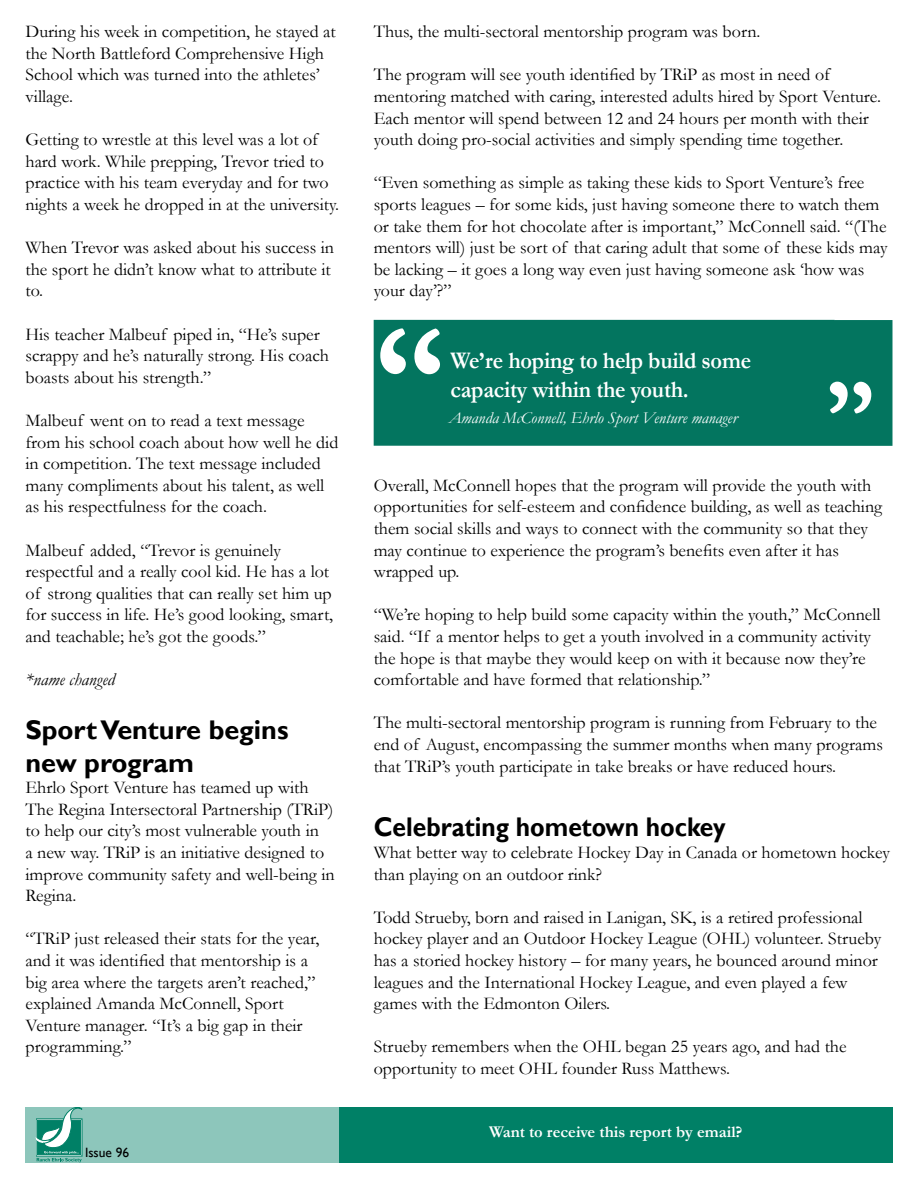
<style>
.page{position:relative;width:918px;height:1188px;background:#fff}
.page>*{position:absolute;margin:0;border:0;box-sizing:border-box;transform-origin:0 0}
.t1{font:700 27px/32.4px "Gill Sans";color:#000}
.t2{font:700 27px "Gill Sans";color:#000;scale:.91 1}
.t3{font:700 24px/28.8px "Garamond";letter-spacing:-.01em;color:#fff;scale:.93 1}
.t4{font:18px/21.6px "Garamond";color:#000}
.t5{font:italic 18px "Garamond";color:#000}
.t6{font:italic 16.5px "Garamond";color:#fff}
.t7{font:700 16.5px "Garamond";color:#fff}
.t8{font:13.5px "Gill Sans";color:#000}
</style>
<div class="page">
<div style="left:26px;top:1107px;width:866px;height:55px;background:#8dc6bb"></div>
<svg style="left:36px;top:1107px;width:46px;height:55px"></svg>
<div style="left:339px;top:1107px;width:553px;height:55px;background:#008066"></div>
<div style="left:374px;top:320px;width:518px;height:126px;background:#03755f"></div>
<svg style="left:380px;top:328px;width:60px;height:46px"></svg>
<svg style="left:830px;top:382px;width:41px;height:31px"></svg>
<p class="t4" style="left:26px;top:20px;width:312px">During his week in competition, he stayed at the North Battleford Comprehensive High School which was turned into the athletes’ village.</p>
<p class="t4" style="left:26px;top:128px;width:315px">Getting to wrestle at this level was a lot of hard work. While prepping, Trevor tried to practice with his team everyday and for two nights a week he dropped in at the university.</p>
<p class="t4" style="left:26px;top:236px;width:310px">When Trevor was asked about his success in the sport he didn’t know what to attribute it to.</p>
<p class="t4" style="left:26px;top:323px;width:305px">His teacher Malbeuf piped in, “He’s super scrappy and he’s naturally strong. His coach boasts about his strength.”</p>
<p class="t4" style="left:26px;top:409px;width:314px">Malbeuf went on to read a text message from his school coach about how well he did in competition. The text message included many compliments about his talent, as well as his respectfulness for the coach.</p>
<p class="t4" style="left:26px;top:539px;width:309px">Malbeuf added, “Trevor is genuinely respectful and a really cool kid. He has a lot of strong qualities that can really set him up for success in life. He’s good looking, smart, and teachable; he’s got the goods.”</p>
<p class="t5" style="left:26px;top:667px;width:91px">*name changed</p>
<h1 class="t1" style="left:26px;top:715px;width:265px">Sport Venture begins new program</h1>
<p class="t4" style="left:26px;top:776px;width:311px">Ehrlo Sport Venture has teamed up with The Regina Intersectoral Partnership (TRiP) to help our city’s most vulnerable youth in<br>a new way. TRiP is an initiative designed to improve community safety and well-being in Regina.</p>
<p class="t4" style="left:26px;top:928px;width:296px">“TRiP just released their stats for the year, and it was identified that mentorship is a big area where the targets aren’t reached,” explained Amanda McConnell, Sport Venture manager. “It’s a big gap in their programming.”</p>
<p class="t8" style="left:85px;top:1145px;width:46px">Issue 96</p>
<p class="t4" style="left:374px;top:20px;width:388px">Thus, the multi-sectoral mentorship program was born.</p>
<p class="t4" style="left:374px;top:64px;width:509px">The program will see youth identified by TRiP as most in need of mentoring matched with caring, interested adults hired by Sport Venture.<br>Each mentor will spend between 12 and 24 hours per month with their youth doing pro-social activities and simply spending time together.</p>
<p class="t4" style="left:374px;top:172px;width:516px">“Even something as simple as taking these kids to Sport Venture’s free sports leagues – for some kids, just having someone there to watch them or take them for hot chocolate after is important,” McConnell said. “(The mentors will) just be sort of that caring adult that some of these kids may be lacking – it goes a long way even just having someone ask ‘how was your day’?”</p>
<h2 class="t3" style="left:451px;top:347px;width:325px">We’re hoping to help build some capacity within the youth.</h2>
<p class="t6" style="left:449px;top:407px;width:290px">Amanda McConnell, Ehrlo Sport Venture manager</p>
<p class="t4" style="left:374px;top:474px;width:510px">Overall, McConnell hopes that the program will provide the youth with opportunities for self-esteem and confidence building, as well as teaching them social skills and ways to connect with the community so that they may continue to experience the program’s benefits even after it has wrapped up.</p>
<p class="t4" style="left:374px;top:604px;width:509px">“We’re hoping to help build some capacity within the youth,” McConnell said. “If a mentor helps to get a youth involved in a community activity the hope is that maybe they would keep on with it because now they’re comfortable and have formed that relationship.”</p>
<p class="t4" style="left:374px;top:712px;width:511px">The multi-sectoral mentorship program is running from February to the end of August, encompassing the summer months when many programs that TRiP’s youth participate in take breaks or have reduced hours.</p>
<h1 class="t2" style="left:374px;top:811px;width:388px">Celebrating hometown hockey</h1>
<p class="t4" style="left:374px;top:841px;width:518px">What better way to celebrate Hockey Day in Canada or hometown hockey than playing on an outdoor rink?</p>
<p class="t4" style="left:374px;top:906px;width:509px">Todd Strueby, born and raised in Lanigan, SK, is a retired professional hockey player and an Outdoor Hockey League (OHL) volunteer. Strueby has a storied hockey history – for many years, he bounced around minor leagues and the International Hockey League, and even played a few games with the Edmonton Oilers.</p>
<p class="t4" style="left:374px;top:1036px;width:474px">Strueby remembers when the OHL began 25 years ago, and had the opportunity to meet OHL founder Russ Matthews.</p>
<p class="t7" style="left:489px;top:1121px;width:255px">Want to receive this report by email?</p>
</div>
